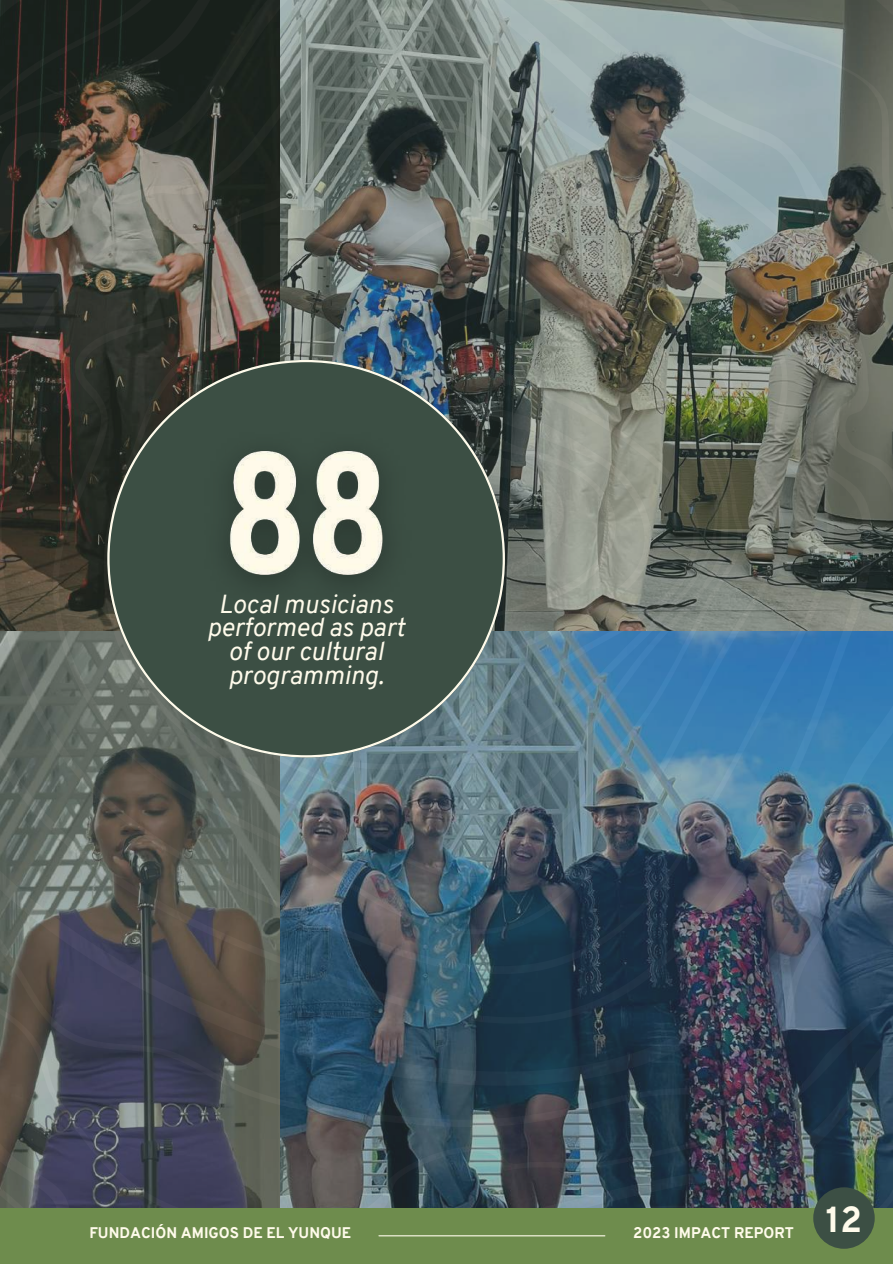
<style>
.page{position:relative;width:893px;height:1264px;background:#fff}
.page>*{position:absolute;margin:0;border:0;box-sizing:border-box;transform-origin:0 0}
.t1{font:800 35.25px "Overpass";color:#fffbeb}
.t2{font:italic 25.5px/23.7px "Overpass";color:#fffbeb;text-align:center}
.t3{font:800 15px "Overpass";color:#fffbeb}
</style>
<div class="page">
<img style="left:0;top:0;width:892px;height:1208px">
<div style="left:0;top:1208px;width:892px;height:55px;background:#6e8c4d"></div>
<div style="left:813px;top:1187px;width:61px;height:61px;background:#3c4f44;border-radius:50%"></div>
<svg style="left:107px;top:360px;width:397px;height:397px;background:#47574f"></svg>
<img style="left:186px;top:414px;width:239px;height:210px">
<hr style="left:379px;top:1235px;width:226px;height:1px;background:#fffbeb">
<p class="t2" style="left:207px;top:594px;width:199px">Local musicians performed as part of our cultural programming.</p>
<p class="t3" style="left:89px;top:1226px;width:263px">FUNDACIÓN AMIGOS DE EL YUNQUE</p>
<p class="t3" style="left:633px;top:1226px;width:162px">2023 IMPACT REPORT</p>
<h1 class="t1" style="left:825px;top:1205px;width:38px">12</h1>
</div>
